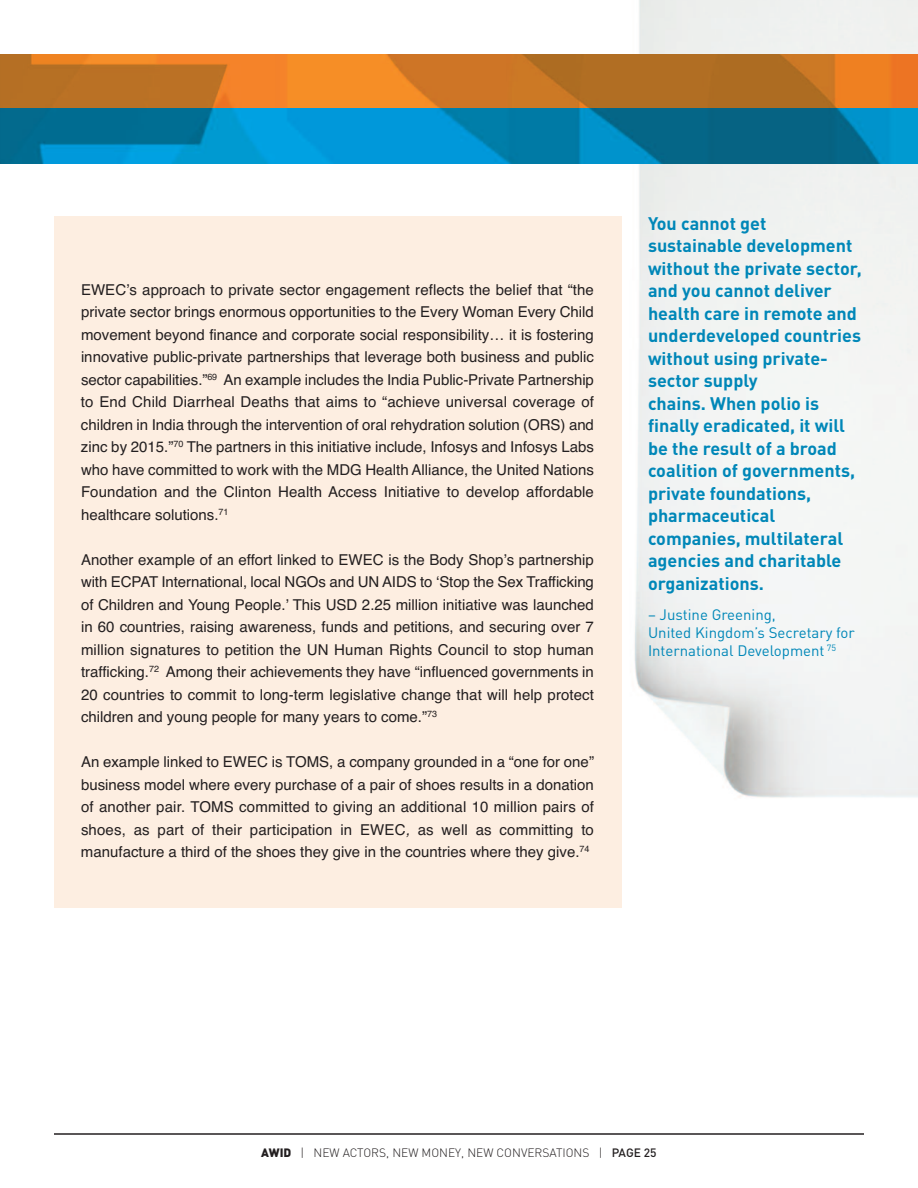
<style>
.page{position:relative;width:918px;height:1188px;background:#fff}
.page>*{position:absolute;margin:0;border:0;box-sizing:border-box;transform-origin:0 0}
.t1{font:700 18px/22.5px "DIN Pro";color:#0087b8}
.t2{font:15px/22.5px "Helvetica";color:#231f20;text-align:justify}
.t3{font:15px/18px "DIN Pro";color:#0087b8}
.t4{font:300 12px "DIN Pro";color:#231f20}
.s1{font-style:italic}
.s2{font-weight:900}
.s3{font-weight:500}
</style>
<div class="page">
<hr style="left:54px;top:1133px;width:810px;height:2px;background:#231f20">
<div style="left:54px;top:216px;width:567px;height:692px;background:#fdeee1"></div>
<img style="left:1px;top:54px;width:917px;height:55px">
<svg style="left:1px;top:109px;width:917px;height:55px;background:#0181b1"></svg>
<p class="t2" style="left:81px;top:278px;width:515px">EWEC’s approach to private sector engagement reflects the belief that “the private sector brings enormous opportunities to the Every Woman Every Child movement beyond finance and corporate social responsibility… it is fostering innovative public-private partnerships that leverage both business and public sector capabilities.”<sup>69</sup> An example includes the India Public-Private Partnership to End Child Diarrheal Deaths that aims to “achieve universal coverage of children in India through the intervention of oral rehydration solution (ORS) and zinc by 2015.”<sup>70</sup> The partners in this initiative include, Infosys and Infosys Labs who have committed to work with the MDG Health Alliance, the United Nations Foundation and the Clinton Health Access Initiative to develop affordable healthcare solutions.<sup>71</sup></p>
<p class="t2" style="left:81px;top:548px;width:515px">Another example of an effort linked to EWEC is the Body Shop’s partnership with ECPAT International, local NGOs and UN AIDS to ‘Stop the Sex Trafficking of Children and Young People.’ This USD 2.25 million initiative was launched in 60 countries, raising awareness, funds and petitions, and securing over 7 million signatures to petition the UN Human Rights Council to stop human trafficking.<sup>72</sup> Among their achievements they have “influenced governments in 20 countries to commit to long-term legislative change that will help protect children and young people for many years to come.”<sup>73</sup></p>
<p class="t2" style="left:81px;top:751px;width:515px">An example linked to EWEC is TOMS, a company grounded in a “one for one” business model where every purchase of a pair of shoes results in a donation of another pair. TOMS committed to giving an additional 10 million pairs of shoes, as part of their participation in EWEC<span class="s1">,</span> as well as committing to manufacture a third of the shoes they give in the countries where they give.<sup>74</sup></p>
<p class="t1" style="left:648px;top:214px;width:215px">You cannot get sustainable development without the private sector, and you cannot deliver health care in remote and underdeveloped countries without using private&shy;sector supply<br>chains. When polio is finally eradicated, it will be the result of a broad coalition of governments, private foundations, pharmaceutical companies, multilateral agencies and charitable organizations.</p>
<p class="t3" style="left:648px;top:607px;width:208px">– Justine Greening,<br>United Kingdom’s Secretary for<br>International Development <sup>75</sup></p>
<p class="t4" style="left:261px;top:1148px;width:397px"><span class="s2">AWID</span> | NEW ACTORS, NEW MONEY, NEW CONVERSATIONS | <span class="s3">PAGE 25</span></p>
</div>
